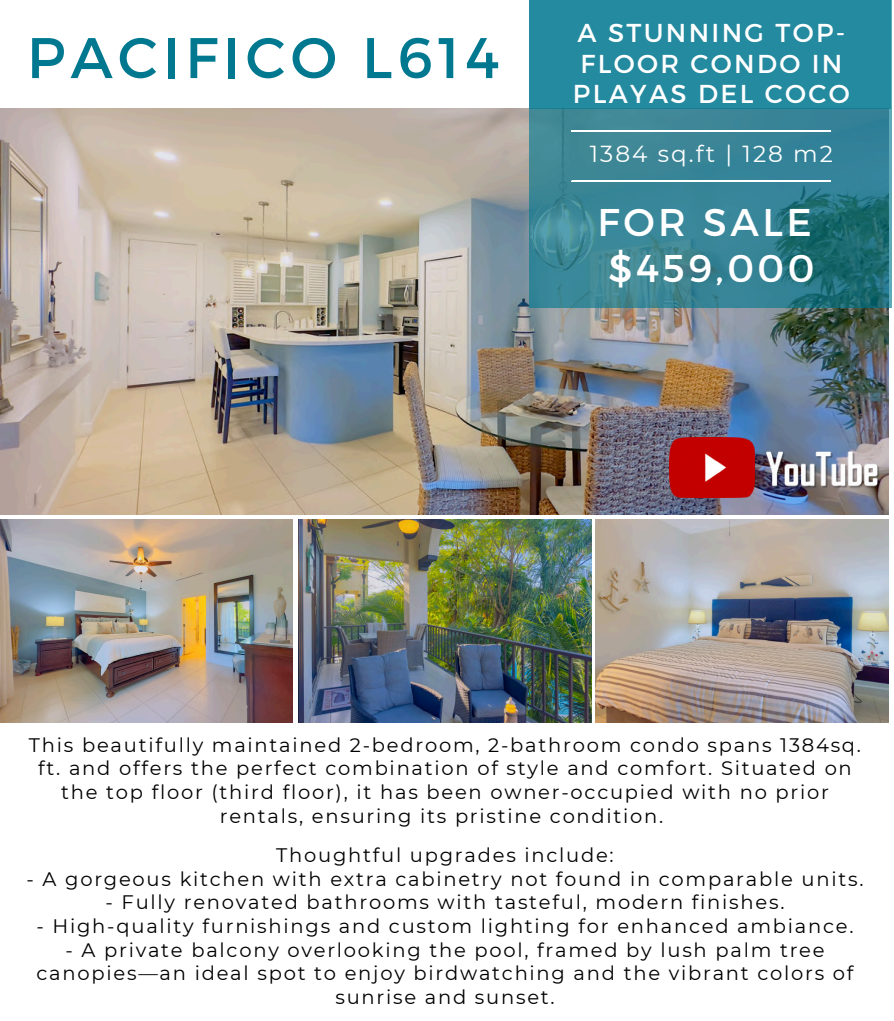
<style>
.page{position:relative;width:894px;height:1021px;background:#fff}
.page>*{position:absolute;margin:0;border:0;box-sizing:border-box;transform-origin:0 0}
.t1{font:57.15px "Montserrat";letter-spacing:.09em;color:#007890}
.t2{font:38.55px/46.2px "Montserrat";letter-spacing:.09em;color:#fff}
.t3{font:25.95px/30.3px "Montserrat";letter-spacing:.09em;color:#fff}
.t4{font:23.1px "Montserrat";letter-spacing:.09em;color:#fff}
.t5{font:19.5px/23.7px "Montserrat";letter-spacing:.09em;color:#000;text-align:center}
</style>
<div class="page">
<img style="left:0;top:109px;width:888px;height:405px">
<img style="left:298px;top:519px;width:293px;height:203px">
<img style="left:0;top:519px;width:292px;height:203px">
<img style="left:595px;top:519px;width:293px;height:203px">
<svg style="left:529px;top:109px;width:361px;height:199px;background:#368291"></svg>
<div style="left:529px;top:0;width:361px;height:109px;background:#238a9f"></div>
<img style="left:669px;top:437px;width:85px;height:60px">
<img style="left:761px;top:441px;width:127px;height:70px">
<svg style="left:571px;top:181px;width:259px;height:1px"></svg>
<svg style="left:571px;top:130px;width:259px;height:1px"></svg>
<p class="t1" style="left:27px;top:21px;width:474px">PACIFICO L614</p>
<p class="t3" style="left:572px;top:17px;width:278px">A STUNNING TOP-<br>FLOOR CONDO IN<br>PLAYAS DEL COCO</p>
<p class="t4" style="left:589px;top:139px;width:245px">1384 sq.ft | 128 m2</p>
<h2 class="t2" style="left:597px;top:197px;width:218px">FOR SALE $459,000</h2>
<h3 class="t5" style="left:29px;top:732px;width:833px">This beautifully maintained 2-bedroom, 2-bathroom condo spans 1384sq. ft. and offers the perfect combination of style and comfort. Situated on the top floor (third floor), it has been owner-occupied with no prior rentals, ensuring its pristine condition.</h3>
<p class="t5" style="left:276px;top:843px;width:339px">Thoughtful upgrades include:</p>
<p class="t5" style="left:27px;top:866px;width:838px">- A gorgeous kitchen with extra cabinetry not found in comparable units.</p>
<h1 class="t5" style="left:105px;top:890px;width:680px">- Fully renovated bathrooms with tasteful, modern finishes.</h1>
<p class="t5" style="left:36px;top:914px;width:818px">- High-quality furnishings and custom lighting for enhanced ambiance.</p>
<p class="t5" style="left:37px;top:937px;width:818px">- A private balcony overlooking the pool, framed by lush palm tree canopies—an ideal spot to enjoy birdwatching and the vibrant colors of sunrise and sunset.</p>
</div>
